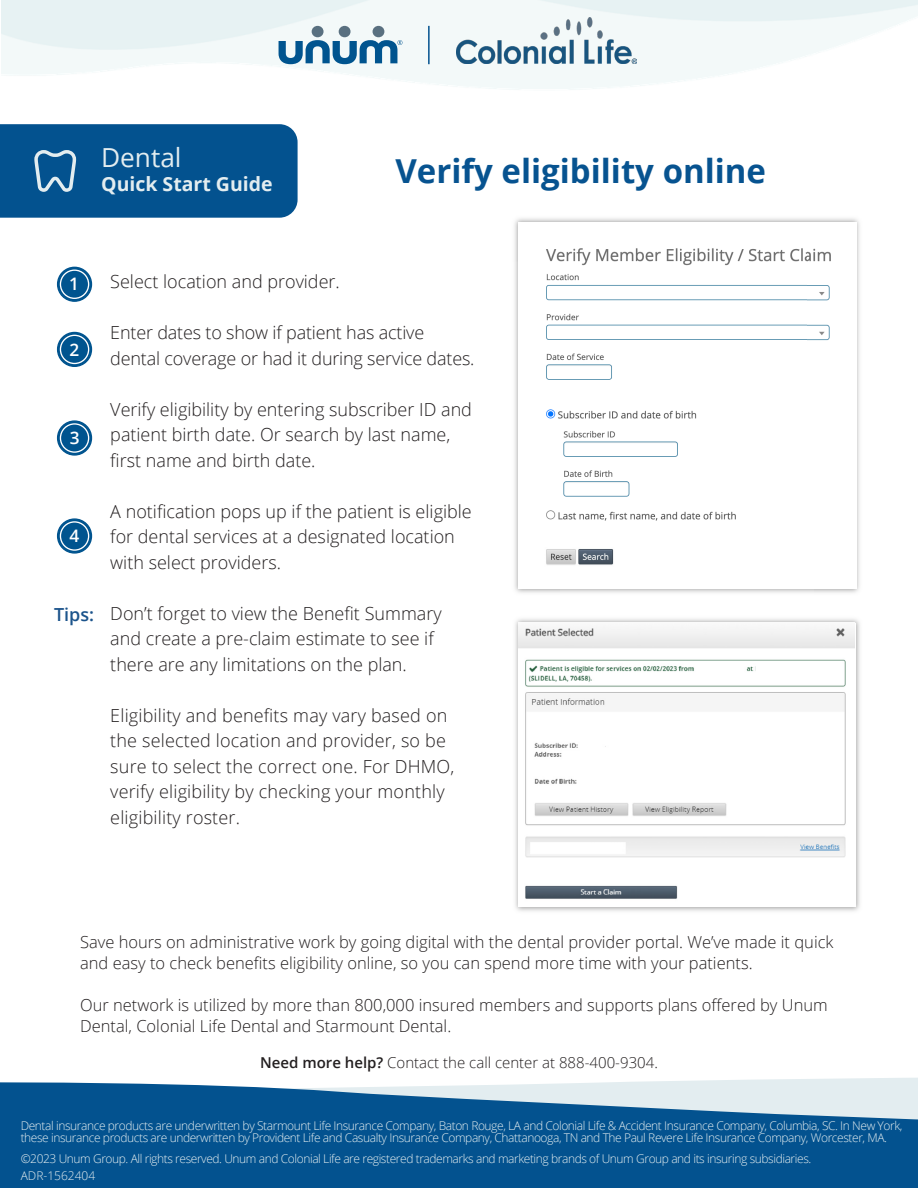
<style>
.page{position:relative;width:918px;height:1188px;background:#fff}
.page>*{position:absolute;margin:0;border:0;box-sizing:border-box;transform-origin:0 0}
.t1{font:700 33px "Open Sans";color:#075390}
.t2{font:26.25px "Open Sans";color:#e3edf0}
.t3{font:700 19.5px "Open Sans";color:#e3edf0}
.t4{font:300 18px/25.5px "Open Sans";color:#231f20}
.t5{font:600 18px "Open Sans";color:#1b538b}
.t6{font:600 17.25px "Open Sans";color:#fff}
.t7{font:300 16.5px/21px "Open Sans";color:#231f20}
.t8{font:300 15px "Open Sans";color:#231f20}
.t9{font:300 12px/12px "Open Sans";letter-spacing:-.035em;color:#e5eef0}
.t10{font:300 12px "Open Sans";color:#e5eef0}
.s1{font-weight:600}
</style>
<div class="page">
<div style="left:0;top:124px;width:298px;height:94px;background:#03528f"></div>
<img style="left:1px;top:0;width:917px;height:90px">
<svg style="left:636px;top:1078px;width:282px;height:4px"></svg>
<svg style="left:0;top:1082px;width:918px;height:106px;background:#266a9e"></svg>
<div style="left:312px;top:26px;width:12px;height:11px;background:#597080;border-radius:50%"></div>
<div style="left:339px;top:26px;width:12px;height:11px;background:#597080;border-radius:50%"></div>
<div style="left:373px;top:26px;width:11px;height:11px;background:#597080;border-radius:50%"></div>
<svg style="left:279px;top:40px;width:123px;height:24px"></svg>
<hr style="left:428px;top:26px;width:2px;height:38px;background:#03528f">
<img style="left:456px;top:18px;width:181px;height:45px">
<svg style="left:58px;top:267px;width:33px;height:34px"></svg>
<div style="left:57px;top:267px;width:35px;height:35px;border:1px solid #00548f;border-radius:50%"></div>
<div style="left:60px;top:270px;width:29px;height:29px;border:1px solid #fff;border-radius:50%"></div>
<svg style="left:58px;top:332px;width:33px;height:34px"></svg>
<div style="left:57px;top:332px;width:35px;height:35px;border:1px solid #00548f;border-radius:50%"></div>
<div style="left:60px;top:335px;width:29px;height:29px;border:1px solid #fff;border-radius:50%"></div>
<div style="left:58px;top:421px;width:33px;height:34px;background:#00548f;border-radius:50%"></div>
<div style="left:57px;top:420px;width:35px;height:36px;border:1px solid #00548f;border-radius:50%"></div>
<div style="left:60px;top:423px;width:29px;height:30px;border:1px solid #fff;border-radius:50%"></div>
<svg style="left:58px;top:519px;width:33px;height:34px"></svg>
<div style="left:57px;top:518px;width:35px;height:36px;border:1px solid #00548f;border-radius:50%"></div>
<div style="left:60px;top:521px;width:29px;height:30px;border:1px solid #fff;border-radius:50%"></div>
<img style="left:514px;top:218px;width:346px;height:43px">
<img style="left:514px;top:261px;width:47px;height:332px">
<img style="left:814px;top:261px;width:46px;height:332px">
<img style="left:518px;top:222px;width:338px;height:367px">
<div style="left:552px;top:289px;width:209px;height:10px;background:#fff"></div>
<div style="left:550px;top:327px;width:209px;height:10px;background:#fff"></div>
<img style="left:515px;top:619px;width:345px;height:292px">
<img style="left:518px;top:623px;width:336px;height:283px">
<h2 class="t2" style="left:101px;top:139px;width:82px">Dental</h2>
<p class="t3" style="left:101px;top:170px;width:173px">Quick Start Guide</p>
<h1 class="t1" style="left:395px;top:148px;width:372px">Verify eligibility online</h1>
<p class="t6" style="left:69px;top:272px;width:11px">1</p>
<p class="t6" style="left:70px;top:337px;width:11px">2</p>
<p class="t6" style="left:70px;top:426px;width:11px">3</p>
<p class="t6" style="left:70px;top:524px;width:11px">4</p>
<p class="t5" style="left:54px;top:602px;width:42px">Tips:</p>
<p class="t4" style="left:110px;top:268px;width:231px">Select location and provider.</p>
<p class="t4" style="left:110px;top:319px;width:366px">Enter dates to show if patient has active dental coverage or had it during service dates.</p>
<p class="t4" style="left:110px;top:396px;width:363px">Verify eligibility by entering subscriber ID and patient birth date. Or search by last name, first name and birth date.</p>
<p class="t4" style="left:110px;top:498px;width:363px">A notification pops up if the patient is eligible for dental services at a designated location with select providers.</p>
<p class="t4" style="left:110px;top:600px;width:333px">Don’t forget to view the Benefit Summary and create a pre-claim estimate to see if there are any limitations on the plan.</p>
<p class="t4" style="left:110px;top:702px;width:346px">Eligibility and benefits may vary based on the selected location and provider, so be sure to select the correct one. For DHMO, verify eligibility by checking your monthly eligibility roster.</p>
<p class="t7" style="left:80px;top:931px;width:755px">Save hours on administrative work by going digital with the dental provider portal. We’ve made it quick and easy to check benefits eligibility online, so you can spend more time with your patients.</p>
<p class="t7" style="left:80px;top:994px;width:749px">Our network is utilized by more than 800,000 insured members and supports plans offered by Unum<br>Dental, Colonial Life Dental and Starmount Dental.</p>
<p class="t8" style="left:260px;top:1052px;width:399px"><span class="s1">Need more help?</span> Contact the call center at 888-400-9304.</p>
<p class="t9" style="left:21px;top:1119px;width:883px">Dental insurance products are underwritten by Starmount Life Insurance Company, Baton Rouge, LA and Colonial Life &amp; Accident Insurance Company, Columbia, SC. In New York, these insurance products are underwritten by Provident Life and Casualty Insurance Company, Chattanooga, TN and The Paul Revere Life Insurance Company, Worcester, MA.</p>
<p class="t9" style="left:21px;top:1152px;width:792px">©2023 Unum Group. All rights reserved. Unum and Colonial Life are registered trademarks and marketing brands of Unum Group and its insuring subsidiaries.</p>
<p class="t10" style="left:21px;top:1168px;width:76px">ADR-1562404</p>
</div>
